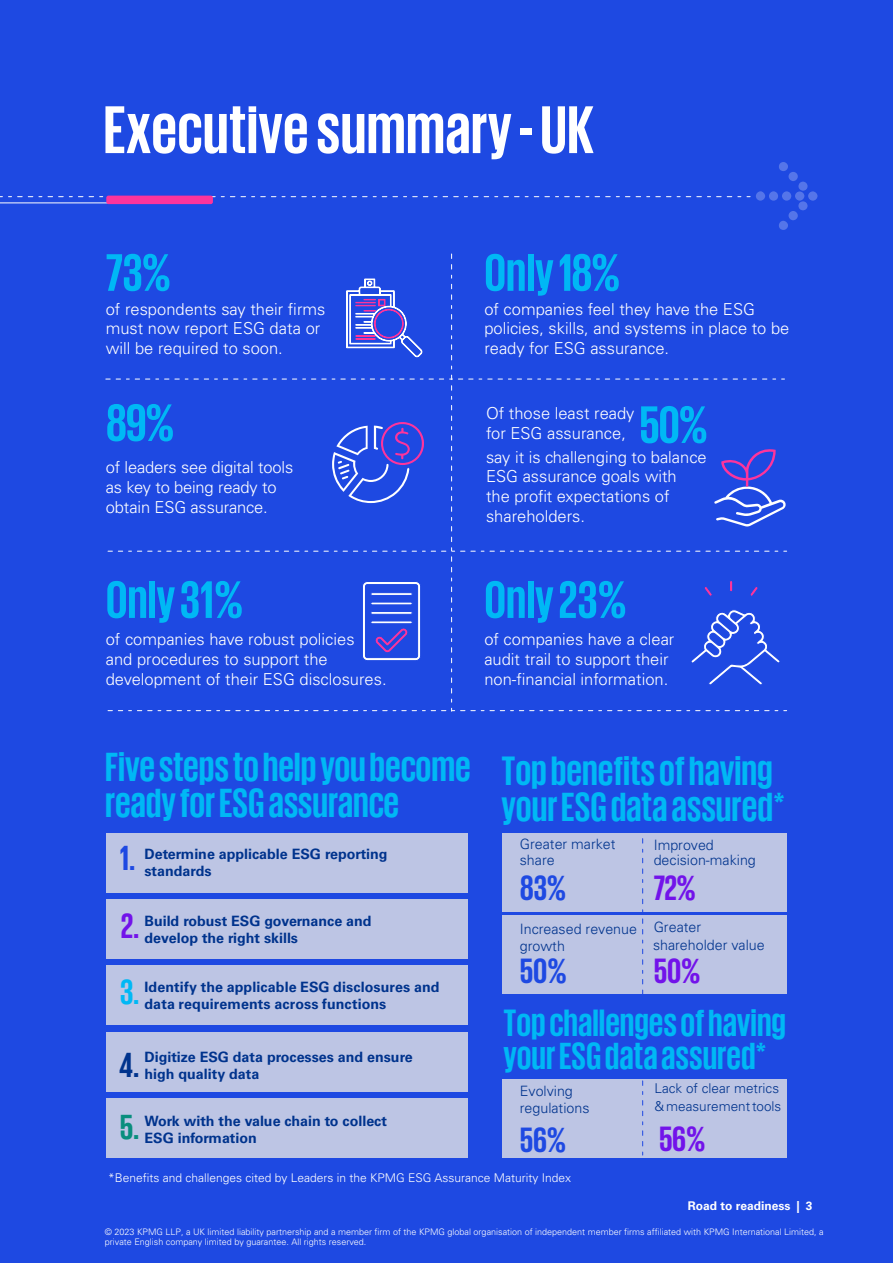
<style>
.page{position:relative;width:893px;height:1263px;background:#1e49e2}
.page>*{position:absolute;margin:0;border:0;box-sizing:border-box;transform-origin:0 0}
.t1{font:700 69px "KPMG";letter-spacing:.005em;color:#fff}
.t2{font:700 54px "KPMG";color:#00b8f5}
.t3{font:700 42px/36px "KPMG";color:#00b8f5}
.t4{font:700 39px/33.5px "KPMG";color:#00b8f5}
.t5{font:700 36px "KPMG";color:#1e49e2}
.t6{font:700 36px "KPMG";color:#7213ea}
.t7{font:700 36px "KPMG";color:#00b8f5}
.t8{font:700 36px "KPMG";color:#00338d}
.t9{font:700 36px "KPMG";color:#098e7e}
.t10{font:300 16.5px/19.8px "Univers LT Std";color:#fff}
.t11{font:700 14.25px/17.1px "Univers LT Std";color:#00338d}
.t12{font:300 14.25px/17.1px "Univers LT Std";color:#00338d}
.t13{font:300 13.5px/17.9px "Univers LT Std";color:#00338d}
.t14{font:300 12px "Univers LT Std";color:#fff}
.t15{font:700 12px "Univers LT Std";color:#fff}
.t16{font:300 9px/10.8px "Univers LT Std";color:#fff}
</style>
<div class="page">
<hr style="left:0;top:203px;width:202px;height:1px;background:#fff">
<svg style="left:0;top:196px;width:750px;height:1px"></svg>
<div style="left:106px;top:196px;width:107px;height:8px;background:#fd349c;border-radius:2px"></div>
<svg style="left:769px;top:191px;width:9px;height:10px"></svg>
<svg style="left:782px;top:191px;width:9px;height:10px"></svg>
<svg style="left:808px;top:191px;width:9px;height:10px"></svg>
<svg style="left:795px;top:191px;width:9px;height:10px"></svg>
<svg style="left:788px;top:211px;width:10px;height:9px"></svg>
<svg style="left:756px;top:191px;width:9px;height:10px"></svg>
<svg style="left:788px;top:172px;width:10px;height:9px"></svg>
<div style="left:779px;top:221px;width:9px;height:9px;background:#5575e9;border-radius:50%"></div>
<div style="left:779px;top:162px;width:9px;height:9px;background:#5575e9;border-radius:50%"></div>
<svg style="left:798px;top:182px;width:10px;height:9px"></svg>
<svg style="left:798px;top:201px;width:10px;height:9px"></svg>
<div style="left:502px;top:833px;width:285px;height:78px;background:#bdc5e4"></div>
<div style="left:502px;top:915px;width:285px;height:78px;background:#bdc5e4"></div>
<div style="left:502px;top:1079px;width:285px;height:78px;background:#bdc5e4"></div>
<div style="left:106px;top:833px;width:362px;height:59px;background:#bdc5e4"></div>
<div style="left:106px;top:899px;width:362px;height:60px;background:#bdc5e4"></div>
<div style="left:106px;top:965px;width:362px;height:60px;background:#bdc5e4"></div>
<div style="left:106px;top:1032px;width:362px;height:59px;background:#bdc5e4"></div>
<div style="left:106px;top:1098px;width:362px;height:59px;background:#bdc5e4"></div>
<svg style="left:642px;top:838px;width:1px;height:320px"></svg>
<svg style="left:106px;top:254px;width:681px;height:457px"></svg>
<h1 class="t1" style="left:104px;top:95px;width:492px">Executivesummary - UK</h1>
<h2 class="t2" style="left:106px;top:245px;width:67px">73%</h2>
<p class="t10" style="left:106px;top:299px;width:221px">of respondents say their firms must now report ESG data or will be required to soon.</p>
<h2 class="t2" style="left:106px;top:396px;width:70px">89%</h2>
<p class="t10" style="left:106px;top:457px;width:189px">of leaders see digital tools as key to being ready to obtain ESG assurance.</p>
<h2 class="t2" style="left:106px;top:572px;width:139px">Only 31%</h2>
<p class="t10" style="left:106px;top:629px;width:282px">of companies have robust policies<br>and procedures to support the development of their ESG disclosures.</p>
<h2 class="t2" style="left:484px;top:245px;width:137px">Only 18%</h2>
<p class="t10" style="left:484px;top:299px;width:306px">of companies feel they have the ESG policies, skills, and systems in place to be ready for ESG assurance.</p>
<p class="t10" style="left:486px;top:403px;width:150px">Of those least ready for ESG assurance,</p>
<h2 class="t2" style="left:639px;top:398px;width:70px">50%</h2>
<p class="t10" style="left:486px;top:447px;width:222px">say it is challenging to balance<br>ESG assurance goals with<br>the profit expectations of shareholders.</p>
<h2 class="t2" style="left:484px;top:572px;width:144px">Only 23%</h2>
<p class="t10" style="left:484px;top:629px;width:192px">of companies have a clear audit trail to support their non-financial information.</p>
<h3 class="t3" style="left:105px;top:748px;width:367px">Five steps to help you become ready for ESG assurance</h3>
<h3 class="t5" style="left:120px;top:840px;width:17px">1.</h3>
<p class="t11" style="left:145px;top:846px;width:245px">Determine applicable ESG reporting standards</p>
<h3 class="t6" style="left:121px;top:908px;width:20px">2.</h3>
<p class="t11" style="left:145px;top:912px;width:229px">Build robust ESG governance and develop the right skills</p>
<h3 class="t7" style="left:120px;top:974px;width:21px">3.</h3>
<p class="t11" style="left:145px;top:978px;width:296px">Identify the applicable ESG disclosures and data requirements across functions</p>
<h3 class="t8" style="left:119px;top:1047px;width:22px">4.</h3>
<p class="t11" style="left:145px;top:1048px;width:270px">Digitize ESG data processes and ensure high quality data</p>
<h3 class="t9" style="left:120px;top:1109px;width:21px">5.</h3>
<p class="t11" style="left:145px;top:1112px;width:244px">Work with the value chain to collect<br>ESG information</p>
<h3 class="t3" style="left:501px;top:752px;width:285px">Top benefits of having your ESG data assured*</h3>
<p class="t12" style="left:520px;top:836px;width:97px;line-height:16px">Greater market share</p>
<h3 class="t5" style="left:520px;top:869px;width:48px">83%</h3>
<p class="t12" style="left:654px;top:838px;width:104px;line-height:15.1px">Improved decision-making</p>
<h3 class="t6" style="left:654px;top:869px;width:44px">72%</h3>
<p class="t12" style="left:520px;top:920px;width:119px">Increased revenue growth</p>
<h3 class="t5" style="left:520px;top:953px;width:48px">50%</h3>
<p class="t12" style="left:653px;top:918px;width:113px;line-height:17.7px">Greater shareholder value</p>
<h3 class="t6" style="left:654px;top:953px;width:48px">50%</h3>
<h3 class="t4" style="left:503px;top:1004px;width:284px">Top challenges of having your ESG data assured*</h3>
<p class="t12" style="left:520px;top:1082px;width:71px">Evolving regulations</p>
<h3 class="t5" style="left:520px;top:1122px;width:48px">56%</h3>
<p class="t13" style="left:655px;top:1080px;width:128px">Lack of clear metrics &amp; measurement tools</p>
<h3 class="t6" style="left:659px;top:1120px;width:48px">56%</h3>
<p class="t14" style="left:108px;top:1170px;width:465px">*Benefits and challenges cited by Leaders in the KPMG ESG Assurance Maturity Index</p>
<p class="t15" style="left:688px;top:1199px;width:126px">Road to readiness | 3</p>
<p class="t16" style="left:105px;top:1226px;width:720px">© 2023 KPMG LLP, a UK limited liability partnership and a member firm of the KPMG global organisation of independent member firms affiliated with KPMG International Limited, a private English company limited by guarantee. All rights reserved.</p>
</div>
